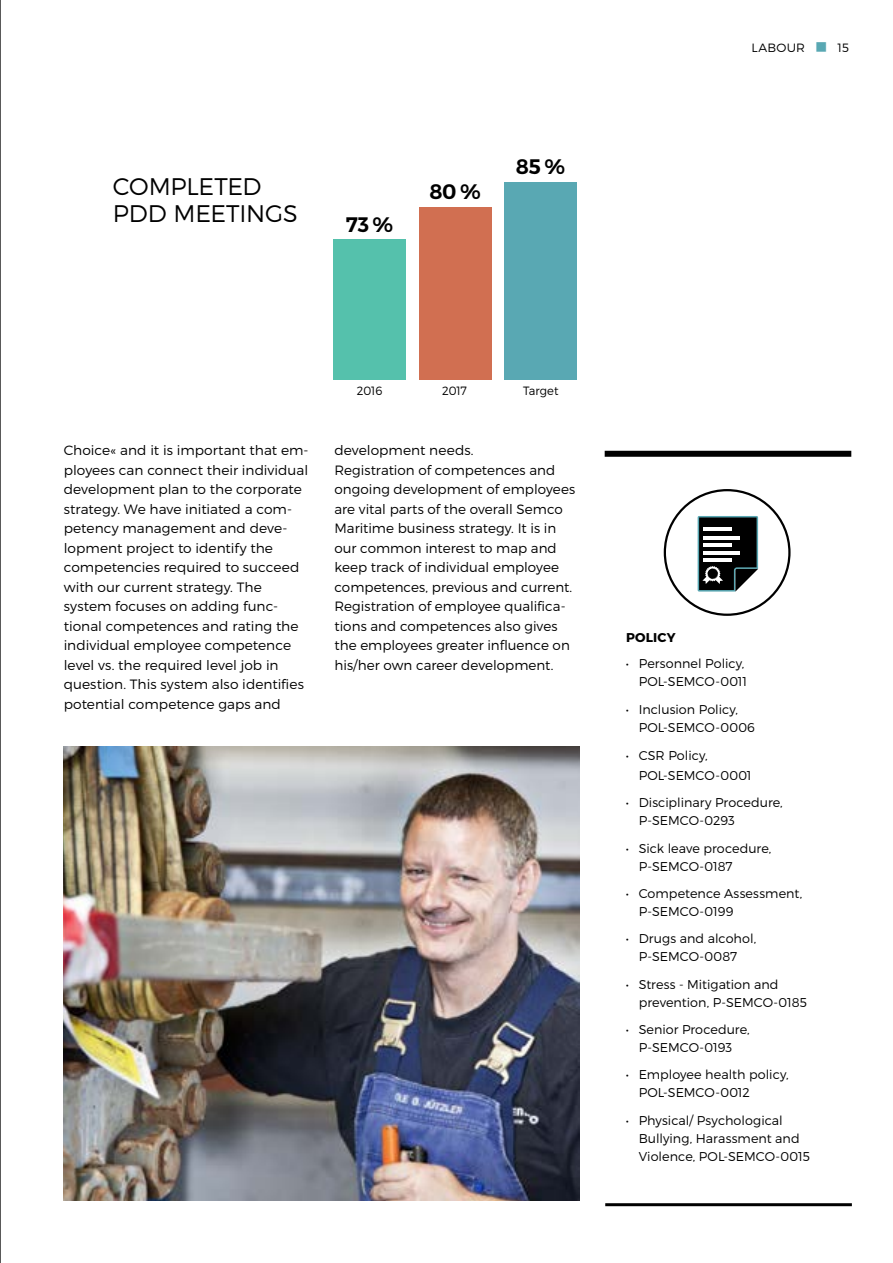
<style>
.page{position:relative;width:893px;height:1263px;background:#fff}
.page>*{position:absolute;margin:0;border:0;box-sizing:border-box;transform-origin:0 0}
.t1{font:300 24px/27px "Montserrat";letter-spacing:-.01em;color:#000}
.t2{font:600 21px "Montserrat";color:#000}
.t3{font:300 13.5px/19.5px "Montserrat";color:#000}
.t4{font:300 12.75px/18px "Montserrat";color:#000}
.t5{font:700 12.75px "Montserrat";letter-spacing:.02em;color:#000}
.t6{font:300 12px "Montserrat";color:#000;scale:.96 1}
.t7{font:300 12px "Montserrat";color:#000}
.s1{color:#59a8b3}
</style>
<div class="page">
<hr style="left:605px;top:1203px;width:247px;height:3px;background:#000">
<div style="left:605px;top:451px;width:246px;height:6px;background:#000"></div>
<svg style="left:698px;top:516px;width:60px;height:76px"></svg>
<div style="left:333px;top:239px;width:73px;height:140px;background:#55c1ac"></div>
<div style="left:504px;top:182px;width:73px;height:197px;background:#59a8b3"></div>
<div style="left:419px;top:207px;width:72px;height:172px;background:#d16f51"></div>
<img style="left:64px;top:747px;width:516px;height:454px">
<hr style="left:0;top:0;width:1px;height:1263px;background:#000">
<h1 class="t1" style="left:113px;top:172px;width:186px">COMPLETED<br>PDD MEETINGS</h1>
<h2 class="t2" style="left:346px;top:211px;width:49px">73 %</h2>
<h2 class="t2" style="left:429px;top:178px;width:53px">80 %</h2>
<h2 class="t2" style="left:516px;top:154px;width:51px">85 %</h2>
<p class="t7" style="left:752px;top:40px;width:99px">LABOUR <span class="s1">■</span> 15</p>
<p class="t6" style="left:357px;top:384px;width:28px">2016</p>
<p class="t6" style="left:442px;top:384px;width:27px">2017</p>
<p class="t6" style="left:523px;top:384px;width:38px">Target</p>
<p class="t3" style="left:64px;top:441px;width:246px">Choice« and it is important that em&shy;ployees can connect their individual development plan to the corporate strategy. We have initiated a com&shy;petency management and deve&shy;lopment project to identify the competencies required to succeed with our current strategy. The system focuses on adding func&shy;tional competences and rating the individual employee competence level vs. the required level job in question. This system also identifies potential competence gaps and</p>
<p class="t3" style="left:334px;top:440px;width:242px">development needs.<br>Registration of competences and ongoing development of employees are vital parts of the overall Semco Maritime business strategy. It is in our common interest to map and keep track of individual employee competences, previous and current.<br>Registration of employee qualifica&shy;tions and competences also gives the employees greater influence on his/her own career development.</p>
<p class="t5" style="left:626px;top:629px;width:51px">POLICY</p>
<p class="t4" style="left:626px;top:654px;width:123px;text-align:right">• Personnel Policy,<br>POL-SEMCO-0011</p>
<p class="t4" style="left:639px;top:700px;width:118px;text-indent:-13px">• Inclusion Policy,<br>POL-SEMCO-0006</p>
<p class="t4" style="left:639px;top:746px;width:114px;line-height:19.5px;text-indent:-13px">• CSR Policy,<br>POL-SEMCO-0001</p>
<p class="t4" style="left:639px;top:793px;width:146px;text-indent:-13px">• Disciplinary Procedure,<br>P-SEMCO-0293</p>
<p class="t4" style="left:639px;top:839px;width:134px;text-indent:-13px">• Sick leave procedure,<br>P-SEMCO-0187</p>
<p class="t4" style="left:639px;top:884px;width:165px;text-indent:-13px">• Competence Assessment,<br>P-SEMCO-0199</p>
<p class="t4" style="left:626px;top:930px;width:132px;text-align:center">• Drugs and alcohol,<br>P-SEMCO-0087</p>
<p class="t4" style="left:639px;top:975px;width:170px;text-indent:-13px">• Stress - Mitigation and prevention, P-SEMCO-0185</p>
<p class="t4" style="left:626px;top:1020px;width:125px;text-align:center">• Senior Procedure,<br>P-SEMCO-0193</p>
<p class="t4" style="left:639px;top:1066px;width:151px;text-indent:-13px">• Employee health policy,<br>POL-SEMCO-0012</p>
<p class="t4" style="left:639px;top:1111px;width:173px;text-indent:-13px">• Physical/ Psychological<br>Bullying, Harassment and<br>Violence, POL-SEMCO-0015</p>
</div>
